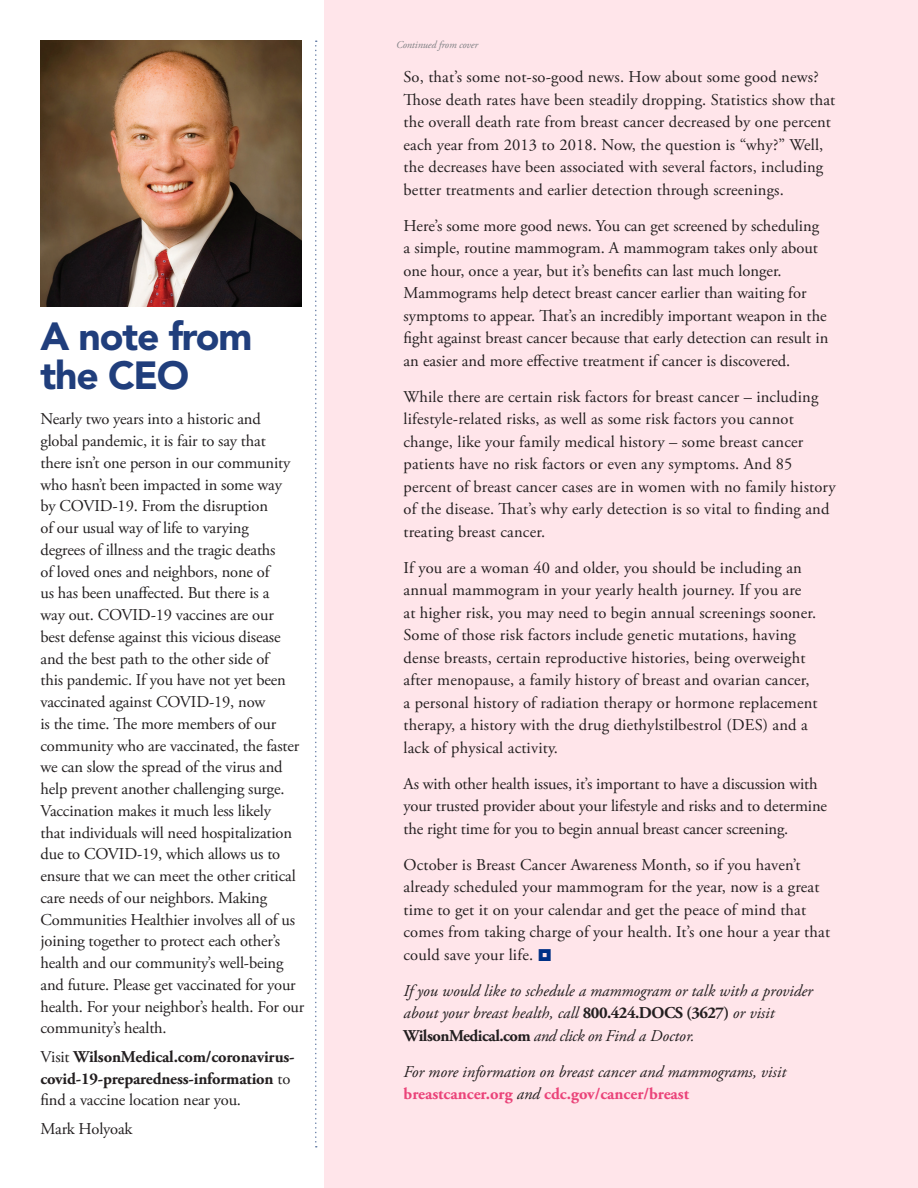
<style>
.page{position:relative;width:918px;height:1188px;background:#fff}
.page>*{position:absolute;margin:0;border:0;box-sizing:border-box;transform-origin:0 0}
.Body_Copy{font:900 39px "Avenir LT Pro";letter-spacing:-.03em;color:#203e7c}
.Body_Copy-2{font:16.5px/22.5px "Adobe Garamond Pro";color:#231f20}
.Body_Copy-3{font:italic 16.5px/22.5px "Adobe Garamond Pro";color:#231f20}
.Body_Copy-4{font:700 16.5px/21.8px "Adobe Garamond Pro";letter-spacing:-.01em;color:#231f20}
.Body_Copy-5{font:italic 10.5px "Adobe Garamond Pro";letter-spacing:-.01em;color:#808285}
.s1{font-weight:400}
.s2{font-weight:700;font-style:normal}
.s3{font-weight:700;font-style:normal;color:#ea4379}
</style>
<div class="page">
<div style="left:324px;top:0;width:594px;height:1188px;background:#ffe5ea"></div>
<svg style="left:315px;top:40px;width:2px;height:1108px"></svg>
<img style="left:40px;top:40px;width:262px;height:267px">
<p class="Body_Copy" style="left:40px;top:313px;width:214px">A note from</p>
<p class="Body_Copy" style="left:40px;top:352px;width:150px">the CEO</p>
<p class="Body_Copy-2" style="left:40px;top:409px;width:265px;line-height:21.8px">Nearly two years into a historic and<br>global pandemic, it is fair to say that<br>there isn’t one person in our community who hasn’t been impacted in some way<br>by COVID-19. From the disruption<br>of our usual way of life to varying<br>degrees of illness and the tragic deaths<br>of loved ones and neighbors, none of<br>us has been unaffected. But there is a<br>way out. COVID-19 vaccines are our<br>best defense against this vicious disease and the best path to the other side of<br>this pandemic. If you have not yet been vaccinated against COVID-19, now<br>is the time. The more members of our community who are vaccinated, the faster we can slow the spread of the virus and help prevent another challenging surge.<br>Vaccination makes it much less likely<br>that individuals will need hospitalization due to COVID-19, which allows us to ensure that we can meet the other critical care needs of our neighbors. Making Communities Healthier involves all of us joining together to protect each other’s health and our community’s well-being and future. Please get vaccinated for your health. For your neighbor’s health. For our community’s health.</p>
<p class="Body_Copy-4" style="left:40px;top:1046px;width:256px"><span class="s1">Visit</span> WilsonMedical.com/coronavirus&shy;covid-19-preparedness-information <span class="s1">to find a vaccine location near you.</span></p>
<p class="Body_Copy-2" style="left:40px;top:1118px;width:94px">Mark Holyoak</p>
<p class="Body_Copy-5" style="left:396px;top:38px;width:84px">Continued from cover</p>
<p class="Body_Copy-2" style="left:404px;top:66px;width:433px">So, that’s some not-so-good news. How about some good news?<br>Those death rates have been steadily dropping. Statistics show that the overall death rate from breast cancer decreased by one percent each year from 2013 to 2018. Now, the question is “why?” Well, the decreases have been associated with several factors, including better treatments and earlier detection through screenings.</p>
<p class="Body_Copy-2" style="left:404px;top:215px;width:426px">Here’s some more good news. You can get screened by scheduling a simple, routine mammogram. A mammogram takes only about one hour, once a year, but it’s benefits can last much longer.<br>Mammograms help detect breast cancer earlier than waiting for symptoms to appear. That’s an incredibly important weapon in the fight against breast cancer because that early detection can result in an easier and more effective treatment if cancer is discovered.</p>
<p class="Body_Copy-2" style="left:404px;top:386px;width:434px">While there are certain risk factors for breast cancer – including lifestyle-related risks, as well as some risk factors you cannot change, like your family medical history – some breast cancer patients have no risk factors or even any symptoms. And 85 percent of breast cancer cases are in women with no family history of the disease. That’s why early detection is so vital to finding and treating breast cancer.</p>
<p class="Body_Copy-2" style="left:404px;top:557px;width:416px">If you are a woman 40 and older, you should be including an annual mammogram in your yearly health journey. If you are<br>at higher risk, you may need to begin annual screenings sooner.<br>Some of those risk factors include genetic mutations, having dense breasts, certain reproductive histories, being overweight after menopause, a family history of breast and ovarian cancer, a personal history of radiation therapy or hormone replacement therapy, a history with the drug diethylstilbestrol (DES) and a lack of physical activity.</p>
<p class="Body_Copy-2" style="left:404px;top:773px;width:425px">As with other health issues, it’s important to have a discussion with your trusted provider about your lifestyle and risks and to determine the right time for you to begin annual breast cancer screening.</p>
<p class="Body_Copy-2" style="left:404px;top:854px;width:428px">October is Breast Cancer Awareness Month, so if you haven’t already scheduled your mammogram for the year, now is a great time to get it on your calendar and get the peace of mind that comes from taking charge of your health. It’s one hour a year that could save your life.</p>
<p class="Body_Copy-3" style="left:404px;top:980px;width:411px">If you would like to schedule a mammogram or talk with a provider about your breast health, call <span class="s2">800.424.DOCS (3627)</span> or visit<br><span class="s2">WilsonMedical.com</span> and click on Find a Doctor.</p>
<p class="Body_Copy-3" style="left:404px;top:1061px;width:384px">For more information on breast cancer and mammograms, visit <span class="s3">breastcancer.org</span> and <span class="s3">cdc.gov/cancer/breast</span></p>
</div>
